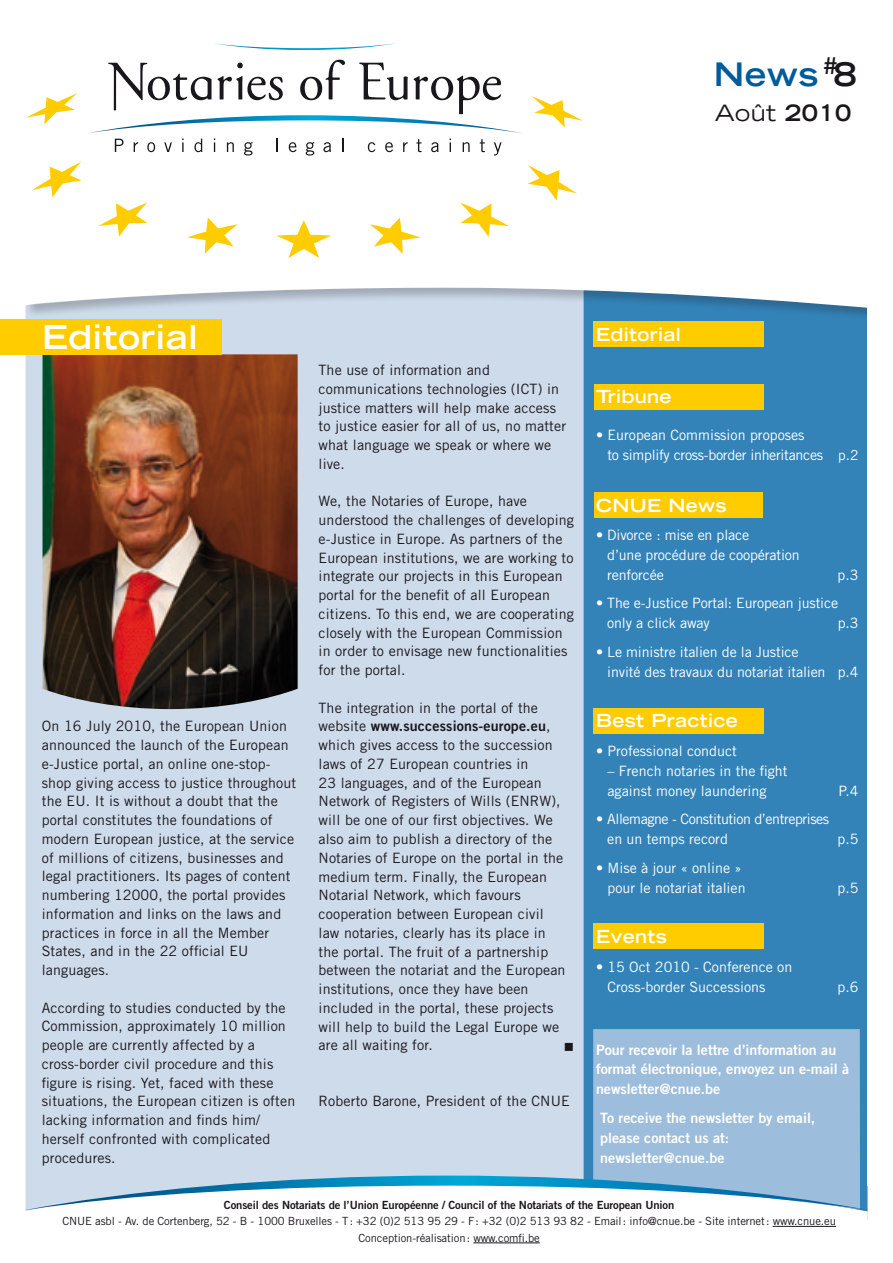
<style>
.page{position:relative;width:893px;height:1263px;background:#fff}
.page>*{position:absolute;margin:0;border:0;box-sizing:border-box;transform-origin:0 0}
.t1{font:700 expanded 33px "Trade Gothic LT Std";letter-spacing:.02em;color:#fff}
.t2{font:700 expanded 32.4px "Trade Gothic LT Std";color:#005b9a}
.t3{font:expanded 22.5px "Trade Gothic LT Std";color:#1a171c}
.t4{font:700 expanded 18px "Trade Gothic LT Std";letter-spacing:.02em;color:#fff}
.t5{font:14.25px/18.8px "Trade Gothic LT Std";letter-spacing:.01em;color:#1a171c}
.t6{font:14.25px/20px "Trade Gothic LT Std";letter-spacing:-.01em;color:#fff}
.t7{font:14.25px/20px "Trade Gothic LT Std Bd 2";color:#fff}
.t8{font:14.25px/20px "Trade Gothic LT Std";letter-spacing:-.03em;color:#fff}
.t9{font:14.25px "Trade Gothic LT Std Bd 2";letter-spacing:.01em;color:#1a171c}
.t10{font:13.8px "Wingdings";color:#1a171c}
.t11{font:11.25px/16.5px "Trade Gothic LT Std";letter-spacing:-.01em;color:#1a171c;text-align:center}
.t12{font:11.25px "Trade Gothic LT Std Bd 2";letter-spacing:-.01em;color:#1a171c}
.s1{color:#1a171c}
.s2{font-weight:700}
.s3{font-family:"Trade Gothic LT Std"}
.s4{font-size:13.8px}
</style>
<div class="page">
<div style="left:26px;top:324px;width:558px;height:851px;background:#cedbeb"></div>
<div style="left:584px;top:324px;width:283px;height:851px;background:#3383b9"></div>
<div style="left:25px;top:0;width:868px;height:324px;background:#1a171c;opacity:.25"></div>
<svg style="left:26px;top:0;width:842px;height:311px"></svg>
<hr style="left:773px;top:1226px;width:63px;height:1px;background:#1a171c">
<hr style="left:473px;top:1242px;width:67px;height:1px;background:#1a171c">
<div style="left:594px;top:321px;width:170px;height:26px;background:#fc0"></div>
<div style="left:594px;top:384px;width:169px;height:25px;background:#fc0"></div>
<div style="left:593px;top:924px;width:170px;height:25px;background:#fc0"></div>
<div style="left:594px;top:493px;width:168px;height:25px;background:#fc0"></div>
<div style="left:594px;top:708px;width:168px;height:26px;background:#fc0"></div>
<svg style="left:26px;top:93px;width:52px;height:31px"></svg>
<svg style="left:32px;top:162px;width:50px;height:35px"></svg>
<svg style="left:98px;top:202px;width:50px;height:35px"></svg>
<svg style="left:187px;top:217px;width:51px;height:37px"></svg>
<svg style="left:276px;top:220px;width:55px;height:38px"></svg>
<svg style="left:370px;top:218px;width:51px;height:36px"></svg>
<svg style="left:460px;top:203px;width:49px;height:34px"></svg>
<svg style="left:528px;top:165px;width:49px;height:36px"></svg>
<svg style="left:532px;top:96px;width:51px;height:31px"></svg>
<svg style="left:87px;top:43px;width:436px;height:113px"></svg>
<img style="left:43px;top:354px;width:255px;height:355px">
<div style="left:593px;top:1029px;width:267px;height:146px;background:#9dbddc"></div>
<div style="left:868px;top:0;width:25px;height:1185px;background:#fff"></div>
<svg style="left:26px;top:1175px;width:841px;height:35px"></svg>
<div style="left:0;top:320px;width:221px;height:35px;background:#fc0"></div>
<h2 class="t2" style="left:714px;top:53px;width:145px">News <sup>#</sup><span class="s1">8</span></h2>
<h3 class="t3" style="left:715px;top:98px;width:138px">Août <span class="s2">2010</span></h3>
<h1 class="t1" style="left:42px;top:316px;width:157px">Editorial</h1>
<p class="t5" style="left:42px;top:717px;width:256px">On 16 July 2010, the European Union announced the launch of the European e-Justice portal, an online one-stop&shy;shop giving access to justice throughout the EU. It is without a doubt that the portal constitutes the foundations of modern European justice, at the service of millions of citizens, businesses and legal practitioners. Its pages of content numbering 12000, the portal provides information and links on the laws and practices in force in all the Member States, and in the 22 official EU languages.</p>
<p class="t5" style="left:42px;top:998px;width:255px">According to studies conducted by the Commission, approximately 10 million people are currently affected by a cross-border civil procedure and this figure is rising. Yet, faced with these situations, the European citizen is often lacking information and finds him/ herself confronted with complicated procedures.</p>
<p class="t5" style="left:319px;top:360px;width:249px">The use of information and communications technologies (ICT) in justice matters will help make access to justice easier for all of us, no matter what language we speak or where we live.</p>
<p class="t5" style="left:319px;top:492px;width:257px">We, the Notaries of Europe, have understood the challenges of developing e-Justice in Europe. As partners of the European institutions, we are working to integrate our projects in this European portal for the benefit of all European citizens. To this end, we are cooperating closely with the European Commission in order to envisage new functionalities for the portal.</p>
<p class="t5" style="left:319px;top:698px;width:221px">The integration in the portal of the</p>
<p class="t9" style="left:319px;top:717px;width:233px"><span class="s3">website</span> www.successions-europe.eu<span class="s3">,</span></p>
<p class="t5" style="left:319px;top:736px;width:248px">which gives access to the succession laws of 27 European countries in<br>23 languages, and of the European Network of Registers of Wills (ENRW), will be one of our first objectives. We also aim to publish a directory of the Notaries of Europe on the portal in the medium term. Finally, the European Notarial Network, which favours cooperation between European civil law notaries, clearly has its place in the portal. The fruit of a partnership between the notariat and the European institutions, once they have been included in the portal, these projects will help to build the Legal Europe we are all waiting for.</p>
<p class="t10" style="left:564px;top:1039px;width:12px">■</p>
<p class="t5" style="left:319px;top:1092px;width:253px">Roberto Barone, President of the CNUE</p>
<p class="t4" style="left:596px;top:322px;width:86px">Editorial</p>
<p class="t4" style="left:596px;top:385px;width:77px">Tribune</p>
<p class="t6" style="left:607px;top:425px;width:253px;text-indent:-11px">• European Commission proposes<br>to simplify cross-border inheritances <span class="s4">p.2</span></p>
<p class="t4" style="left:596px;top:493px;width:132px">CNUE News</p>
<p class="t6" style="left:607px;top:525px;width:194px;text-indent:-11px">• Divorce : mise en place<br>d’une procédure de coopération renforcée</p>
<p class="t6" style="left:838px;top:565px;width:22px">p.3</p>
<p class="t6" style="left:607px;top:593px;width:233px;text-indent:-11px">• The e-Justice Portal: European justice only a click away</p>
<p class="t6" style="left:838px;top:613px;width:22px">p.3</p>
<p class="t6" style="left:607px;top:642px;width:253px;text-indent:-11px">• Le ministre italien de la Justice<br>invité des travaux du notariat italien p.4</p>
<p class="t4" style="left:596px;top:709px;width:143px">Best Practice</p>
<p class="t6" style="left:596px;top:741px;width:142px">• Professional conduct</p>
<p class="t6" style="left:607px;top:760px;width:182px">– French notaries in the fight against money laundering</p>
<p class="t6" style="left:839px;top:780px;width:21px">P.4</p>
<p class="t8" style="left:607px;top:809px;width:224px;text-indent:-11px">• Allemagne - Constitution d’entreprises en un temps record</p>
<p class="t6" style="left:596px;top:857px;width:151px;text-align:right">• Mise à jour « online » pour le notariat italien</p>
<p class="t6" style="left:838px;top:829px;width:22px">p.5</p>
<p class="t6" style="left:838px;top:877px;width:22px">p.5</p>
<p class="t4" style="left:596px;top:925px;width:72px">Events</p>
<p class="t6" style="left:607px;top:956px;width:186px;text-indent:-11px">• 15 Oct 2010 - Conference on<br>Cross-border Successions</p>
<p class="t6" style="left:838px;top:976px;width:22px">p.6</p>
<p class="t7" style="left:596px;top:1039px;width:255px">Pour recevoir la lettre d’information au format électronique, envoyez un e-mail à newsletter@cnue.be</p>
<p class="t7" style="left:600px;top:1107px;width:217px">To receive the newsletter by email, please contact us at: newsletter@cnue.be</p>
<p class="t12" style="left:224px;top:1198px;width:452px">Conseil des Notariats de l’Union Européenne / Council of the Notariats of the European Union</p>
<p class="t11" style="left:62px;top:1213px;width:775px">CNUE asbl - Av. de Cortenberg, 52 - B - 1000 Bruxelles - T: +32 (0)2 513 95 29 - F: +32 (0)2 513 93 82 - Email: info@cnue.be - Site internet: www.cnue.eu<br>Conception-réalisation: www.comfi.be</p>
</div>
